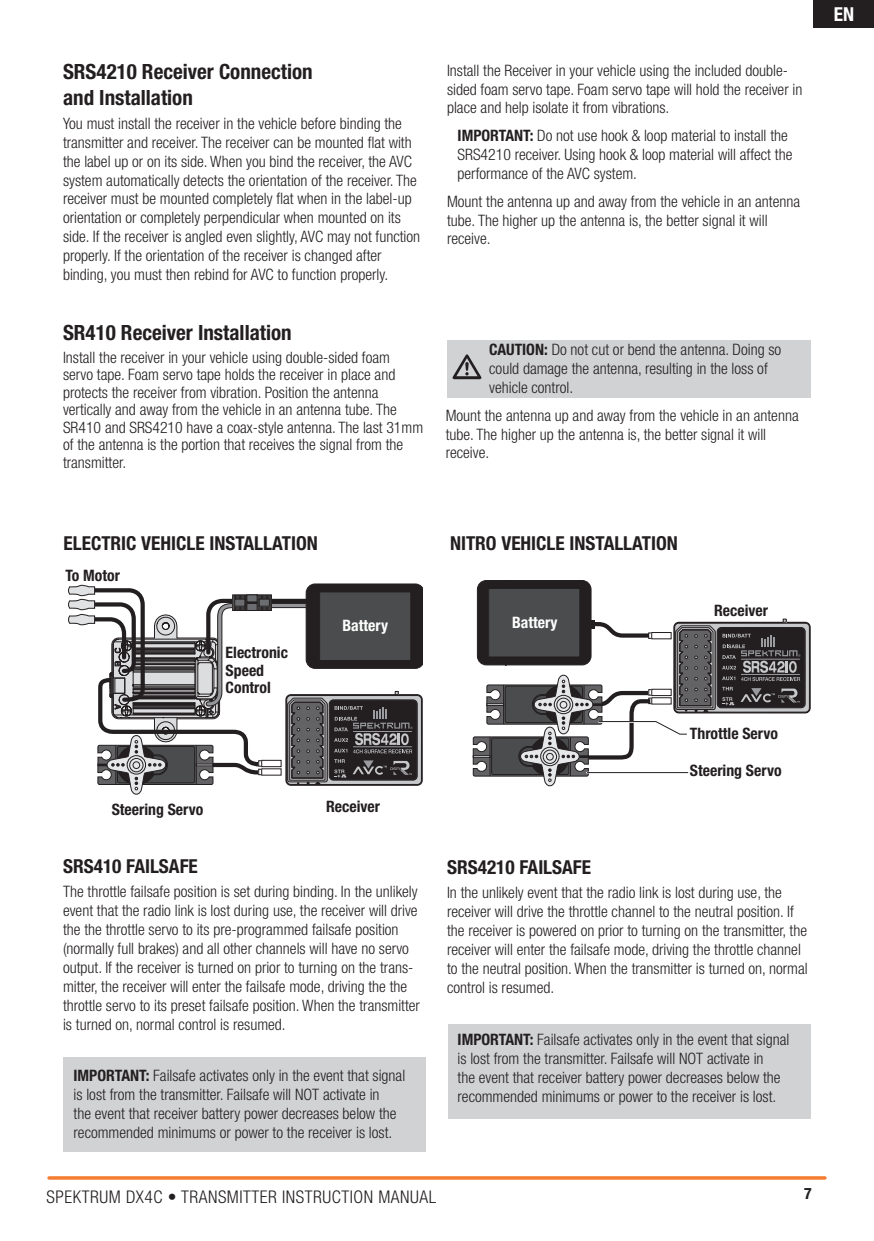
<style>
.page{position:relative;width:874px;height:1241px;background:#fff}
.page>*{position:absolute;margin:0;border:0;box-sizing:border-box;transform-origin:0 0}
.t1{font:700 condensed 21px/25.2px "Helvetica Neue LT Std";color:#231f20}
.t2{font:700 condensed 19.25px "Helvetica Neue LT Std";color:#231f20}
.t3{font:700 condensed 19.25px "Helvetica Neue LT Std";color:#fff}
.t4{font:300 condensed 17.5px "Helvetica Neue LT Std";letter-spacing:.03em;color:#231f20}
.t5{font:300 condensed 15.75px/18.9px "Helvetica Neue LT Std";color:#231f20}
.t6{font:700 condensed 15.75px/17.5px "Helvetica Neue LT Std";color:#231f20}
.t7{font:700 condensed 15.75px "Helvetica Neue LT Std";color:#fff}
.s1{font-weight:700}
</style>
<div class="page">
<svg style="left:49px;top:1176px;width:775px;height:3px;background:#f4853e"></svg>
<div style="left:813px;top:0;width:60px;height:28px;background:#231f20"></div>
<div style="left:447px;top:1024px;width:363px;height:94px;background:#d1d2d4"></div>
<div style="left:447px;top:339px;width:363px;height:58px;background:#d1d2d4"></div>
<div style="left:63px;top:1056px;width:362px;height:95px;background:#d1d2d4"></div>
<svg style="left:68px;top:583px;width:354px;height:211px"></svg>
<svg style="left:472px;top:580px;width:338px;height:206px"></svg>
<svg style="left:452px;top:354px;width:29px;height:25px"></svg>
<h1 class="t1" style="left:63px;top:59px;width:251px">SRS4210 Receiver Connection and Installation</h1>
<p class="t5" style="left:63px;top:114px;width:358px">You must install the receiver in the vehicle before binding the transmitter and receiver. The receiver can be mounted flat with the label up or on its side. When you bind the receiver, the AVC system automatically detects the orientation of the receiver. The receiver must be mounted completely flat when in the label-up orientation or completely perpendicular when mounted on its side. If the receiver is angled even slightly, AVC may not function properly. If the orientation of the receiver is changed after binding, you must then rebind for AVC to function properly.</p>
<p class="t5" style="left:447px;top:60px;width:356px">Install the Receiver in your vehicle using the included double&shy;sided foam servo tape. Foam servo tape will hold the receiver in place and help isolate it from vibrations.</p>
<p class="t5" style="left:457px;top:126px;width:336px"><span class="s1">IMPORTANT:</span> Do not use hook &amp; loop material to install the<br>SRS4210 receiver. Using hook &amp; loop material will affect the performance of the AVC system.</p>
<p class="t5" style="left:447px;top:191px;width:354px">Mount the antenna up and away from the vehicle in an antenna tube. The higher up the antenna is, the better signal it will receive.</p>
<h1 class="t1" style="left:63px;top:319px;width:230px">SR410 Receiver Installation</h1>
<p class="t5" style="left:63px;top:348px;width:361px;line-height:17.5px">Install the receiver in your vehicle using double-sided foam servo tape. Foam servo tape holds the receiver in place and protects the receiver from vibration. Position the antenna vertically and away from the vehicle in an antenna tube. The SR410 and SRS4210 have a coax-style antenna. The last 31mm of the antenna is the portion that receives the signal from the transmitter.</p>
<p class="t5" style="left:489px;top:340px;width:293px"><span class="s1">CAUTION:</span> Do not cut or bend the antenna. Doing so could damage the antenna, resulting in the loss of vehicle control.</p>
<p class="t5" style="left:445px;top:405px;width:354px">Mount the antenna up and away from the vehicle in an antenna tube. The higher up the antenna is, the better signal it will receive.</p>
<p class="t3" style="left:833px;top:2px;width:22px">EN</p>
<p class="t2" style="left:63px;top:531px;width:29px">Electric</p>
<p class="t2" style="left:141px;top:531px;width:84px">Vehicle Insta</p>
<p class="t2" style="left:254px;top:531px;width:28px">llation</p>
<p class="t2" style="left:450px;top:531px;width:21px">Nitro</p>
<p class="t2" style="left:501px;top:531px;width:84px">Vehicle Insta</p>
<p class="t2" style="left:614px;top:531px;width:28px">llation</p>
<p class="t6" style="left:65px;top:566px;width:56px">To Motor</p>
<p class="t6" style="left:225px;top:643px;width:64px">Electronic<br>Speed<br>Control</p>
<p class="t7" style="left:342px;top:615px;width:47px">Battery</p>
<p class="t7" style="left:512px;top:613px;width:47px">Battery</p>
<p class="t6" style="left:112px;top:800px;width:93px">Steering Servo</p>
<p class="t6" style="left:326px;top:797px;width:55px">Receiver</p>
<p class="t6" style="left:713px;top:601px;width:55px">Receiver</p>
<p class="t6" style="left:689px;top:724px;width:89px">Throttle Servo</p>
<p class="t6" style="left:689px;top:761px;width:93px">Steering Servo</p>
<p class="t2" style="left:63px;top:854px;width:107px">SRS410 Fai lsafe</p>
<p class="t5" style="left:63px;top:881px;width:358px">The throttle failsafe position is set during binding. In the unlikely event that the radio link is lost during use, the receiver will drive the the throttle servo to its pre-programmed failsafe position (normally full brakes) and all other channels will have no servo output. If the receiver is turned on prior to turning on the trans&shy;mitter, the receiver will enter the failsafe mode, driving the the throttle servo to its preset failsafe position. When the transmitter is turned on, normal control is resumed.</p>
<p class="t5" style="left:74px;top:1066px;width:333px"><span class="s1">IMPORTANT:</span> Failsafe activates only in the event that signal is lost from the transmitter. Failsafe will NOT activate in<br>the event that receiver battery power decreases below the recommended minimums or power to the receiver is lost.</p>
<p class="t2" style="left:447px;top:855px;width:116px">SRS4210 Fai lsafe</p>
<p class="t5" style="left:447px;top:883px;width:362px">In the unlikely event that the radio link is lost during use, the receiver will drive the throttle channel to the neutral position. If the receiver is powered on prior to turning on the transmitter, the receiver will enter the failsafe mode, driving the throttle channel to the neutral position. When the transmitter is turned on, normal control is resumed.</p>
<p class="t5" style="left:457px;top:1029px;width:333px"><span class="s1">IMPORTANT:</span> Failsafe activates only in the event that signal is lost from the transmitter. Failsafe will NOT activate in<br>the event that receiver battery power decreases below the recommended minimums or power to the receiver is lost.</p>
<p class="t4" style="left:47px;top:1186px;width:391px">Spektrum DX4C • Transmitter Instruction Manual</p>
<p class="t6" style="left:803px;top:1184px;width:9px">7</p>
</div>
